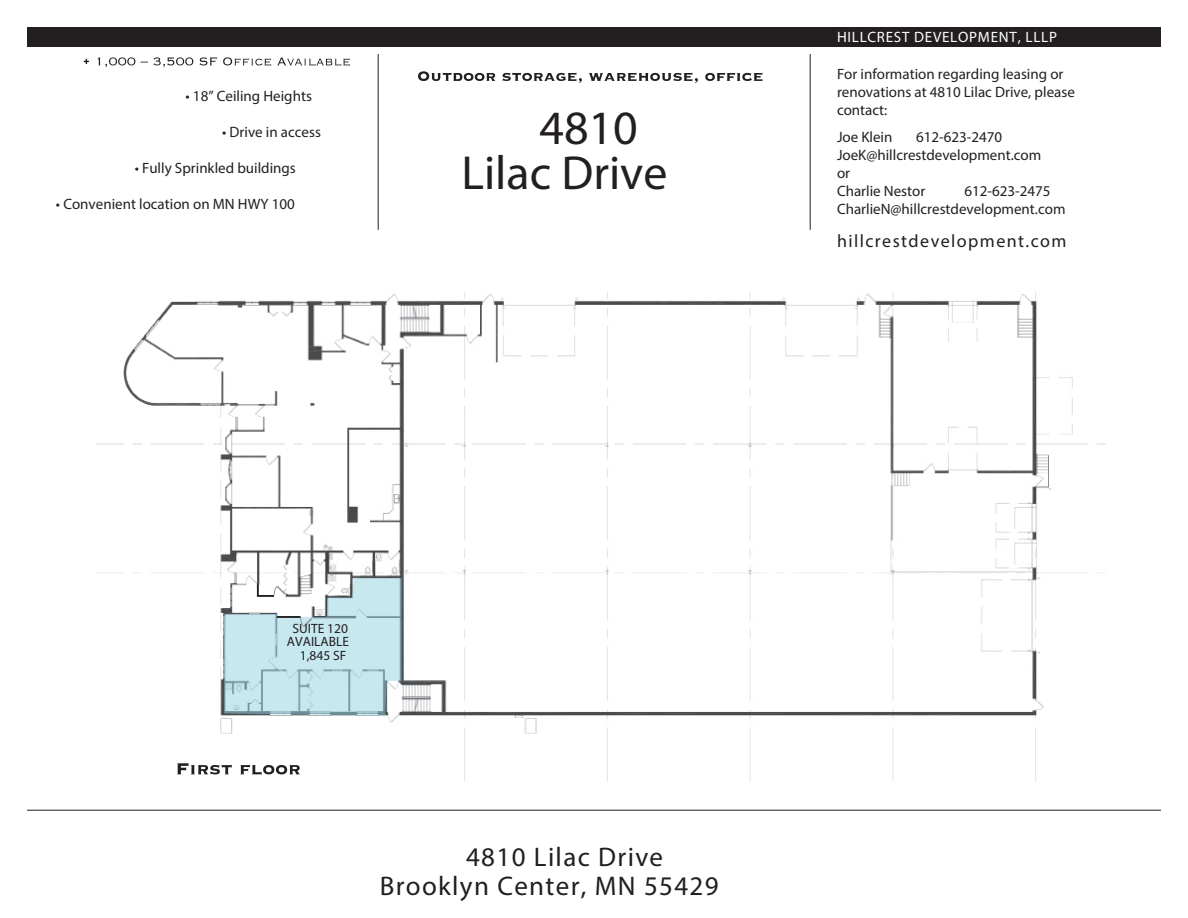
<style>
.page{position:relative;width:1188px;height:918px;background:#fff}
.page>*{position:absolute;margin:0;border:0;box-sizing:border-box;transform-origin:0 0}
.t1{font:48px/45px "Myriad Pro";color:#231f20}
.t2{font:27px/30px "Myriad Pro";letter-spacing:.05em;color:#231f20}
.t3{font:18px "Myriad Pro";letter-spacing:.08em;color:#231f20}
.t4{font:15px/18px "Myriad Pro";color:#231f20}
.t5{font:15px "Myriad Pro";letter-spacing:.05em;color:#fff}
.t6{font:13.5px/13.5px "Myriad Pro";color:#231f20;text-align:right}
</style>
<div class="page">
<hr style="left:378px;top:54px;width:1px;height:176px;background:#231f20">
<hr style="left:810px;top:54px;width:1px;height:176px;background:#231f20">
<svg style="left:418px;top:71px;width:344px;height:12px"></svg>
<div style="left:27px;top:27px;width:1134px;height:19px;background:#231f20"></div>
<svg style="left:84px;top:57px;width:266px;height:10px"></svg>
<img style="left:27px;top:292px;width:1134px;height:518px">
<svg style="left:177px;top:763px;width:123px;height:12px"></svg>
<svg style="left:224px;top:578px;width:178px;height:138px"></svg>
<hr style="left:27px;top:810px;width:1134px;height:1px;background:#231f20">
<p class="t4" style="left:186px;top:87px;width:128px">• 18” Ceiling Heights</p>
<p class="t4" style="left:222px;top:123px;width:100px">• Drive in access</p>
<p class="t4" style="left:135px;top:159px;width:163px">• Fully Sprinkled buildings</p>
<p class="t4" style="left:56px;top:195px;width:240px">• Convenient location on MN HWY 100</p>
<h1 class="t1" style="left:461px;top:105px;width:208px;text-indent:78px">4810<br>Lilac Drive</h1>
<p class="t5" style="left:837px;top:27px;width:221px">HILLCREST DEVELOPMENT, LLLP</p>
<p class="t4" style="left:837px;top:64px;width:239px">For information regarding leasing or renovations at 4810 Lilac Drive, please contact:</p>
<p class="t4" style="left:837px;top:127px;width:57px">Joe Klein</p>
<p class="t4" style="left:837px;top:127px;width:206px;text-indent:79px">612-623-2470<br>JoeK@hillcrestdevelopment.com or<br>Charlie Nestor</p>
<p class="t4" style="left:837px;top:181px;width:230px;text-indent:128px">612-623-2475<br>CharlieN@hillcrestdevelopment.com</p>
<p class="t3" style="left:837px;top:229px;width:231px">hillcrestdevelopment.com</p>
<p class="t6" style="left:287px;top:621px;width:64px">SUITE 120<br>AVAILABLE<br>1,845 SF</p>
<h2 class="t2" style="left:380px;top:841px;width:340px;text-indent:86px">4810 Lilac Drive<br>Brooklyn Center, MN 55429</h2>
</div>
